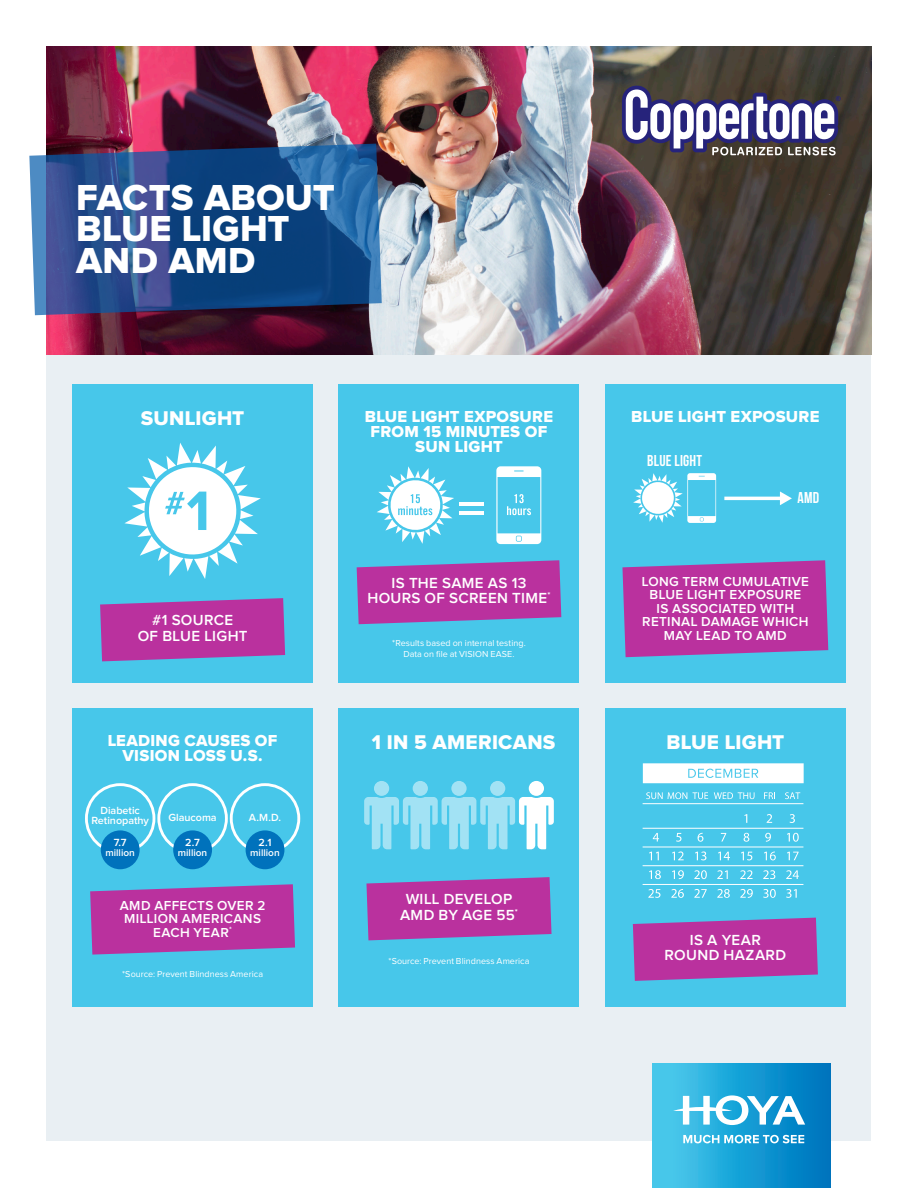
<style>
.page{position:relative;width:918px;height:1188px;background:#fff}
.page>*{position:absolute;margin:0;border:0;box-sizing:border-box;transform-origin:0 0}
.t1{font:37.5px "Proxima Nova Extrabld";letter-spacing:.01em;color:#fff}
.t2{font:20.7px "Proxima Nova Extrabld";letter-spacing:.01em;color:#fff}
.t3{font:16.5px/15px "Proxima Nova Extrabld";letter-spacing:.015em;color:#fff;text-align:center}
.t4{font:700 15.75px "Bebas Neue";letter-spacing:.015em;color:#fff}
.t5{font:600 15.15px/15.1px "Proxima Nova";letter-spacing:.02em;color:#fff;text-align:center}
.t6{font:600 13.5px/13.5px "Proxima Nova";letter-spacing:.025em;color:#fff;text-align:center}
.t7{font:600 10.8px "Proxima Nova";color:#fff}
.t8{font:600 10.05px "Proxima Nova";color:#fff}
.t9{font:9px "Proxima Nova";letter-spacing:.005em;color:#fff}
</style>
<div class="page">
<div style="left:47px;top:354px;width:824px;height:787px;background:#e9eff3"></div>
<div style="left:605px;top:384px;width:241px;height:299px;background:#47c7ea"></div>
<div style="left:605px;top:708px;width:241px;height:299px;background:#47c7ea"></div>
<div style="left:339px;top:384px;width:240px;height:299px;background:#47c7ea"></div>
<div style="left:339px;top:708px;width:240px;height:299px;background:#47c7ea"></div>
<div style="left:72px;top:384px;width:241px;height:299px;background:#47c7ea"></div>
<div style="left:72px;top:708px;width:241px;height:299px;background:#47c7ea"></div>
<img style="left:47px;top:47px;width:824px;height:307px">
<svg style="left:29px;top:144px;width:353px;height:171px;background:#264e88"></svg>
<svg style="left:633px;top:918px;width:185px;height:63px;background:#ad40a6"></svg>
<div style="left:653px;top:1064px;width:178px;height:124px;background:linear-gradient(to right,#49cfef,#0073bd)"></div>
<svg style="left:673px;top:1095px;width:132px;height:30px;background:#79c8e7"></svg>
<svg style="left:683px;top:1135px;width:121px;height:8px"></svg>
<svg style="left:622px;top:86px;width:219px;height:69px"></svg>
<svg style="left:366px;top:877px;width:186px;height:63px;background:#ad41a6"></svg>
<svg style="left:364px;top:781px;width:190px;height:68px"></svg>
<svg style="left:357px;top:560px;width:204px;height:64px;background:#ac42a6"></svg>
<svg style="left:377px;top:466px;width:77px;height:78px"></svg>
<svg style="left:496px;top:466px;width:45px;height:78px"></svg>
<hr style="left:459px;top:502px;width:24px;height:3px;background:#fff">
<hr style="left:459px;top:511px;width:24px;height:4px;background:#fff">
<svg style="left:100px;top:598px;width:185px;height:63px;background:#ad40a6"></svg>
<svg style="left:124px;top:443px;width:137px;height:136px"></svg>
<svg style="left:90px;top:884px;width:205px;height:71px;background:#ac42a6"></svg>
<div style="left:85px;top:783px;width:70px;height:71px;border:3px solid #fff;border-radius:50%"></div>
<div style="left:101px;top:830px;width:39px;height:39px;background:#0072bc;border-radius:50%"></div>
<div style="left:157px;top:783px;width:71px;height:71px;border:3px solid #fff;border-radius:50%"></div>
<div style="left:173px;top:830px;width:39px;height:39px;background:#0072bc;border-radius:50%"></div>
<div style="left:230px;top:783px;width:70px;height:71px;border:3px solid #fff;border-radius:50%"></div>
<div style="left:246px;top:830px;width:38px;height:39px;background:#0072bc;border-radius:50%"></div>
<svg style="left:622px;top:560px;width:206px;height:97px;background:#af3ea4"></svg>
<svg style="left:633px;top:473px;width:83px;height:50px"></svg>
<div style="left:692px;top:486px;width:20px;height:24px;background:#47c7ea"></div>
<hr style="left:724px;top:497px;width:57px;height:3px;background:#fff">
<svg style="left:780px;top:491px;width:12px;height:14px"></svg>
<svg style="left:643px;top:763px;width:161px;height:20px;background:#effafd"></svg>
<svg style="left:646px;top:792px;width:41px;height:7px"></svg>
<svg style="left:693px;top:792px;width:15px;height:7px"></svg>
<svg style="left:714px;top:792px;width:41px;height:7px"></svg>
<svg style="left:764px;top:792px;width:11px;height:7px"></svg>
<svg style="left:785px;top:792px;width:15px;height:7px"></svg>
<svg style="left:744px;top:814px;width:3px;height:9px"></svg>
<svg style="left:767px;top:814px;width:5px;height:9px"></svg>
<svg style="left:790px;top:814px;width:5px;height:9px"></svg>
<svg style="left:653px;top:833px;width:6px;height:9px"></svg>
<svg style="left:676px;top:833px;width:5px;height:9px"></svg>
<svg style="left:698px;top:833px;width:5px;height:9px"></svg>
<svg style="left:721px;top:833px;width:5px;height:9px"></svg>
<svg style="left:744px;top:833px;width:5px;height:9px"></svg>
<svg style="left:765px;top:833px;width:6px;height:9px"></svg>
<svg style="left:787px;top:833px;width:12px;height:9px"></svg>
<svg style="left:649px;top:852px;width:10px;height:8px"></svg>
<svg style="left:672px;top:851px;width:12px;height:9px"></svg>
<svg style="left:695px;top:851px;width:11px;height:9px"></svg>
<svg style="left:718px;top:852px;width:12px;height:8px"></svg>
<svg style="left:741px;top:852px;width:11px;height:8px"></svg>
<svg style="left:764px;top:852px;width:12px;height:8px"></svg>
<svg style="left:787px;top:852px;width:12px;height:8px"></svg>
<svg style="left:649px;top:870px;width:12px;height:9px"></svg>
<svg style="left:672px;top:870px;width:12px;height:9px"></svg>
<svg style="left:694px;top:870px;width:13px;height:9px"></svg>
<svg style="left:717px;top:870px;width:11px;height:9px"></svg>
<svg style="left:740px;top:870px;width:13px;height:9px"></svg>
<svg style="left:763px;top:870px;width:12px;height:9px"></svg>
<svg style="left:786px;top:870px;width:13px;height:9px"></svg>
<svg style="left:786px;top:889px;width:11px;height:9px"></svg>
<svg style="left:648px;top:889px;width:12px;height:9px"></svg>
<svg style="left:671px;top:889px;width:13px;height:9px"></svg>
<svg style="left:694px;top:889px;width:13px;height:9px"></svg>
<svg style="left:717px;top:889px;width:13px;height:9px"></svg>
<svg style="left:740px;top:889px;width:13px;height:9px"></svg>
<svg style="left:763px;top:889px;width:13px;height:9px"></svg>
<hr style="left:643px;top:884px;width:160px;height:1px;background:#fff">
<hr style="left:643px;top:865px;width:160px;height:1px;background:#fff">
<hr style="left:643px;top:847px;width:160px;height:1px;background:#fff">
<hr style="left:643px;top:828px;width:160px;height:1px;background:#fff">
<hr style="left:643px;top:803px;width:160px;height:1px;background:#fff">
<p class="t1" style="left:76px;top:180px;width:260px">FACTS ABOUT</p>
<p class="t1" style="left:76px;top:212px;width:215px">BLUE LIGHT</p>
<p class="t1" style="left:76px;top:243px;width:181px">AND AMD</p>
<p class="t2" style="left:141px;top:409px;width:105px">SUNLIGHT</p>
<p class="t5" style="left:152px;top:613px;width:83px">#1 SOURCE</p>
<p class="t5" style="left:138px;top:629px;width:111px">OF BLUE LIGHT</p>
<p class="t3" style="left:108px;top:734px;width:171px">LEADING CAUSES OF</p>
<p class="t3" style="left:123px;top:749px;width:142px">VISION LOSS U.S.</p>
<p class="t7" style="left:100px;top:806px;width:41px">Diabetic</p>
<p class="t7" style="left:91px;top:816px;width:59px">Retinopathy</p>
<p class="t7" style="left:114px;top:837px;width:15px">7.7</p>
<p class="t8" style="left:105px;top:848px;width:31px">million</p>
<p class="t7" style="left:168px;top:813px;width:50px">Glaucoma</p>
<p class="t7" style="left:185px;top:837px;width:16px">2.7</p>
<p class="t8" style="left:178px;top:848px;width:31px">million</p>
<p class="t7" style="left:249px;top:813px;width:34px">A.M.D.</p>
<p class="t7" style="left:259px;top:837px;width:14px">2.1</p>
<p class="t8" style="left:250px;top:848px;width:31px">million</p>
<p class="t6" style="left:120px;top:899px;width:147px">AMD AFFECTS OVER 2</p>
<p class="t6" style="left:124px;top:913px;width:138px">MILLION AMERICANS</p>
<p class="t6" style="left:153px;top:926px;width:80px">EACH YEAR<sup>*</sup></p>
<p class="t9" style="left:122px;top:970px;width:142px">*Source: Prevent Blindness America</p>
<p class="t3" style="left:365px;top:410px;width:190px">BLUE LIGHT EXPOSURE<br>FROM 15 MINUTES OF<br>SUN LIGHT</p>
<p class="t5" style="left:367px;top:576px;width:185px">IS THE SAME AS 13<br>HOURS OF SCREEN TIME<sup>*</sup></p>
<p class="t9" style="left:392px;top:639px;width:135px">*Results based on internal testing.</p>
<p class="t9" style="left:403px;top:650px;width:113px">Data on file at VISION EASE.</p>
<p class="t2" style="left:372px;top:733px;width:185px">1 IN 5 AMERICANS</p>
<p class="t5" style="left:400px;top:892px;width:119px">WILL DEVELOP<br>AMD BY AGE 55<sup>*</sup></p>
<p class="t9" style="left:389px;top:956px;width:142px">*Source: Prevent Blindness America</p>
<p class="t3" style="left:631px;top:410px;width:190px">BLUE LIGHT EXPOSURE</p>
<p class="t4" style="left:647px;top:452px;width:57px">BLUE LIGHT</p>
<p class="t4" style="left:797px;top:489px;width:23px">AMD</p>
<p class="t6" style="left:642px;top:575px;width:169px">LONG TERM CUMULATIVE<br>BLUE LIGHT EXPOSURE</p>
<p class="t6" style="left:657px;top:602px;width:139px">IS ASSOCIATED WITH</p>
<p class="t6" style="left:642px;top:615px;width:168px">RETINAL DAMAGE WHICH<br>MAY LEAD TO AMD</p>
<p class="t2" style="left:666px;top:733px;width:119px">BLUE LIGHT</p>
<p class="t5" style="left:690px;top:933px;width:73px">IS A YEAR</p>
<p class="t5" style="left:665px;top:948px;width:123px">ROUND HAZARD</p>
</div>
